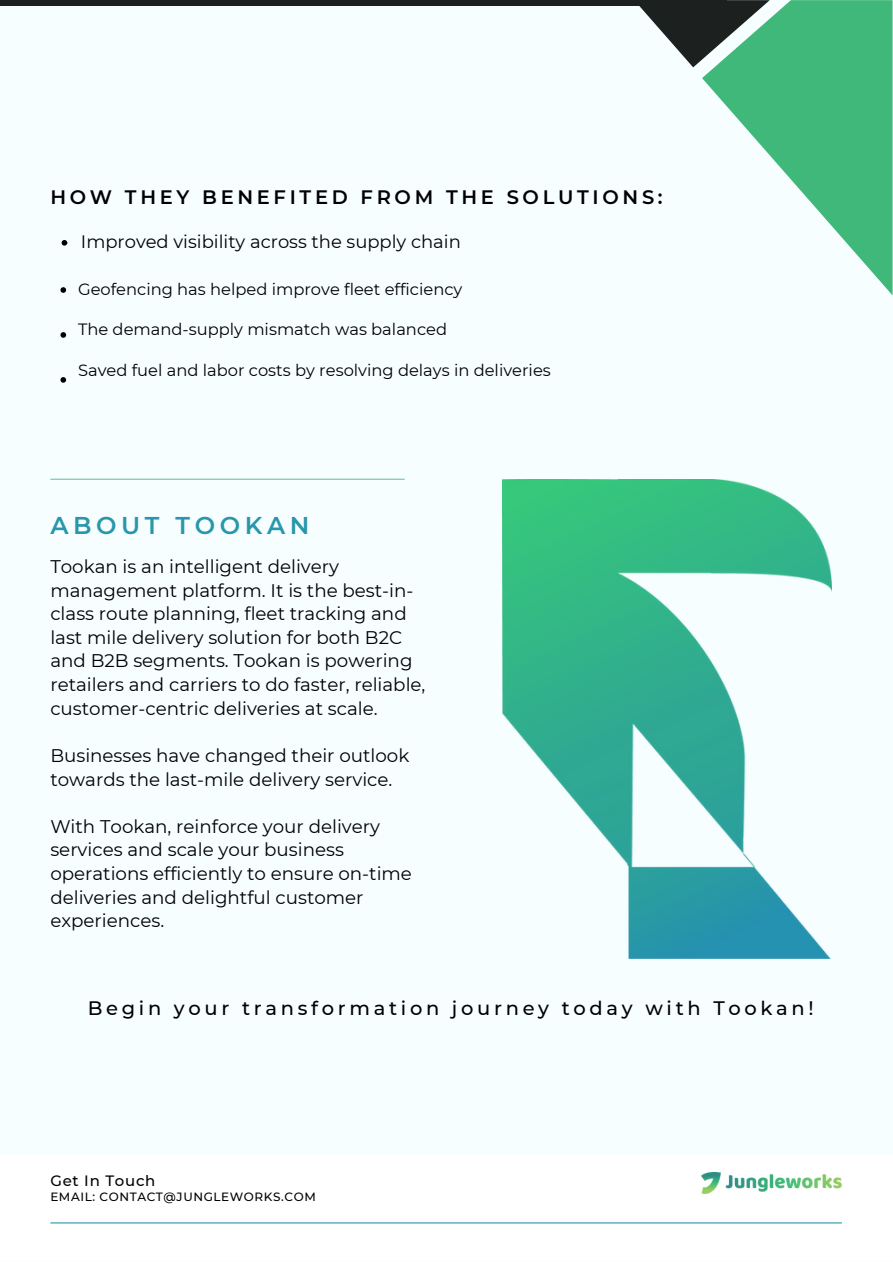
<style>
.page{position:relative;width:893px;height:1264px;background:#fff}
.page>*{position:absolute;margin:0;border:0;box-sizing:border-box;transform-origin:0 0}
.t1{font:600 24.3px "Montserrat";letter-spacing:.19em;color:#2896ab}
.t2{font:500 19.5px "Montserrat";letter-spacing:.19em;color:#000}
.t3{font:600 19.5px "Montserrat";letter-spacing:.19em;color:#000}
.t4{font:18.3px/23.5px "Montserrat";color:#000}
.t5{font:18px "Montserrat";color:#000}
.t6{font:16.35px "Montserrat";color:#000}
.t7{font:500 15px "Montserrat";letter-spacing:.05em;color:#000}
.t8{font:500 12px "Montserrat";letter-spacing:.05em;color:#000}
</style>
<div class="page">
<div style="left:0;top:0;width:892px;height:1261px;background:#f6feff"></div>
<img style="left:502px;top:480px;width:329px;height:478px">
<div style="left:0;top:1155px;width:892px;height:105px;background:#fff"></div>
<hr style="left:50px;top:1222px;width:791px;height:1px;background:#2896ab">
<hr style="left:50px;top:479px;width:354px;height:1px;background:#3fb879">
<img style="left:701px;top:1172px;width:140px;height:21px">
<svg style="left:60px;top:287px;width:6px;height:6px"></svg>
<svg style="left:60px;top:332px;width:6px;height:6px"></svg>
<svg style="left:60px;top:377px;width:6px;height:6px"></svg>
<svg style="left:62px;top:240px;width:5px;height:6px"></svg>
<svg style="left:702px;top:0;width:190px;height:295px;fill:#3fb879"></svg>
<svg style="left:639px;top:0;width:130px;height:67px"></svg>
<div style="left:0;top:0;width:726px;height:6px;background:#1c2120"></div>
<p class="t3" style="left:50px;top:185px;width:613px">HOW THEY BENEFITED FROM THE SOLUTIONS:</p>
<p class="t5" style="left:81px;top:231px;width:381px">Improved visibility across the supply chain</p>
<p class="t6" style="left:78px;top:279px;width:386px">Geofencing has helped improve fleet efficiency</p>
<p class="t6" style="left:78px;top:319px;width:370px">The demand-supply mismatch was balanced</p>
<p class="t6" style="left:78px;top:360px;width:474px">Saved fuel and labor costs by resolving delays in deliveries</p>
<h1 class="t1" style="left:50px;top:510px;width:260px">ABOUT TOOKAN</h1>
<p class="t4" style="left:50px;top:554px;width:376px">Tookan is an intelligent delivery management platform. It is the best-in&shy;class route planning, fleet tracking and last mile delivery solution for both B2C and B2B segments. Tookan is powering retailers and carriers to do faster, reliable, customer-centric deliveries at scale.</p>
<p class="t4" style="left:50px;top:743px;width:360px">Businesses have changed their outlook towards the last-mile delivery service.</p>
<p class="t4" style="left:50px;top:814px;width:363px">With Tookan, reinforce your delivery services and scale your business operations efficiently to ensure on-time deliveries and delightful customer experiences.</p>
<p class="t2" style="left:88px;top:996px;width:727px">Begin your transformation journey today with Tookan!</p>
<p class="t7" style="left:50px;top:1171px;width:107px">Get In Touch</p>
<p class="t8" style="left:50px;top:1189px;width:267px">EMAIL: CONTACT@JUNGLEWORKS.COM</p>
</div>
